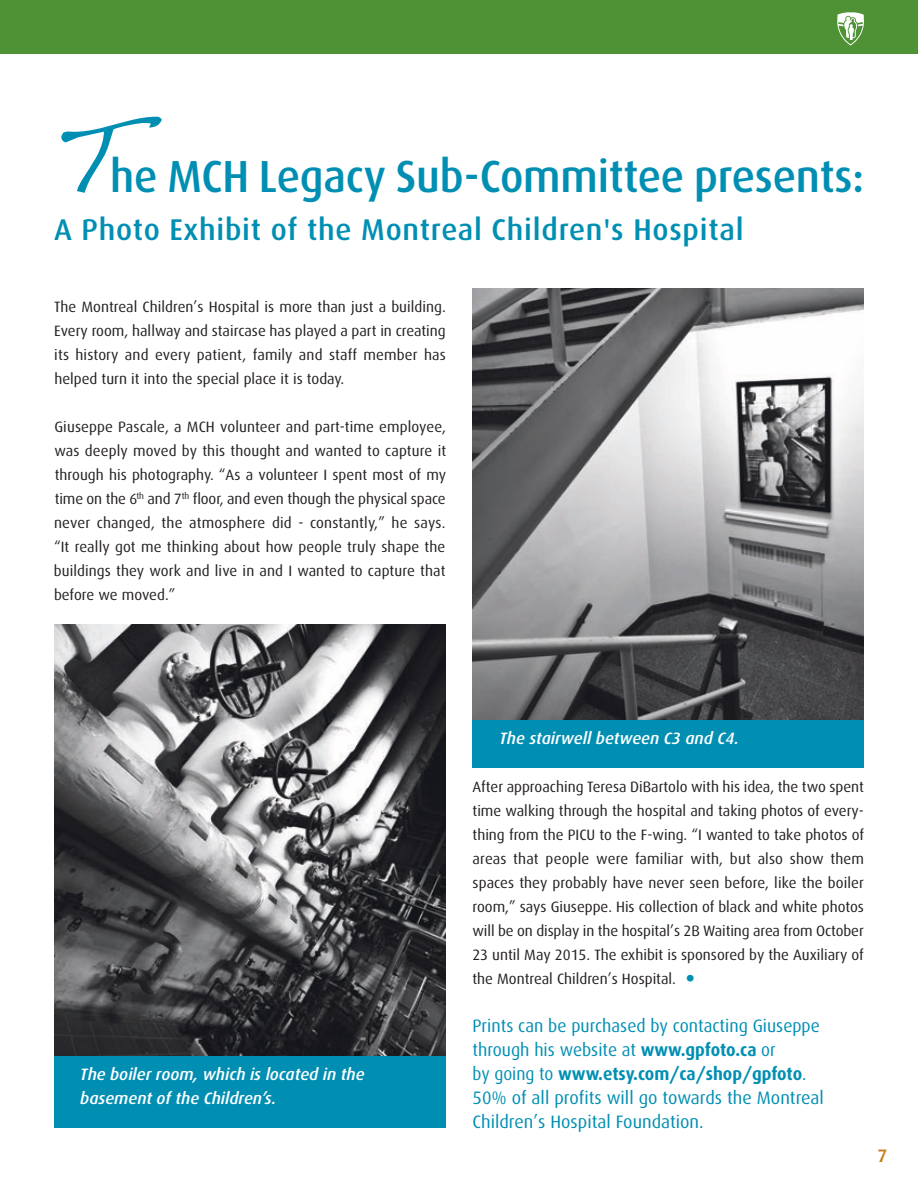
<style>
.page{position:relative;width:918px;height:1188px;background:#fff}
.page>*{position:absolute;margin:0;border:0;box-sizing:border-box;transform-origin:0 0}
.t1{font:102px "Handwriting Dakota";color:#008fb3}
.t2{font:500 45px "Dax";letter-spacing:-.005em;color:#008fb3}
.t3{font:36px "Dax";color:#008fb3}
.t4{font:500 30px "Dax";letter-spacing:.025em;color:#008fb3}
.t5{font:18px/24px "Dax";color:#008fb3}
.t6{font:500 18px "Dax";color:#c27d16}
.t7{font:italic 500 16.5px/24px "Dax";color:#fff}
.t8{font:15px/24px "Dax";color:#231f20;text-align:justify}
.s1{font-weight:700}
</style>
<div class="page">
<div style="left:0;top:0;width:918px;height:54px;background:#4f9236"></div>
<svg style="left:837px;top:12px;width:27px;height:34px"></svg>
<img style="left:54px;top:624px;width:392px;height:432px">
<div style="left:54px;top:1056px;width:391px;height:72px;background:#008fb3"></div>
<img style="left:472px;top:288px;width:392px;height:432px">
<div style="left:472px;top:720px;width:392px;height:48px;background:#008fb3"></div>
<h1 class="t1" style="left:54px;top:97px;width:74px">T</h1>
<h2 class="t2" style="left:110px;top:151px;width:755px">he MCH Legacy Sub-Committee presents:</h2>
<h3 class="t4" style="left:54px;top:213px;width:691px">A Photo Exhibit of the Montreal Children's Hospital</h3>
<p class="t8" style="left:54px;top:295px;width:393px">The Montreal Children’s Hospital is more than just a building.<br>Every room, hallway and staircase has played a part in creating its history and every patient, family and staff member has helped turn it into the special place it is today.</p>
<p class="t8" style="left:54px;top:415px;width:394px">Giuseppe Pascale, a MCH volunteer and part-time employee, was deeply moved by this thought and wanted to capture it through his photography. “As a volunteer I spent most of my time on the 6<sup>th</sup> and 7<sup>th</sup> floor, and even though the physical space never changed, the atmosphere did - constantly,” he says. “It really got me thinking about how people truly shape the buildings they work and live in and I wanted to capture that before we moved.”</p>
<p class="t7" style="left:80px;top:1062px;width:286px">The boiler room, which is located in the basement of the Children’s.</p>
<p class="t7" style="left:500px;top:726px;width:241px">The stairwell between C3 and C4.</p>
<p class="t8" style="left:472px;top:775px;width:393px">After approaching Teresa DiBartolo with his idea, the two spent time walking through the hospital and taking photos of every&shy;thing from the PICU to the F-wing. “I wanted to take photos of areas that people were familiar with, but also show them spaces they probably have never seen before, like the boiler room,” says Giuseppe. His collection of black and white photos will be on display in the hospital’s 2B Waiting area from October 23 until May 2015. The exhibit is sponsored by the Auxiliary of the Montreal Children’s Hospital.</p>
<h3 class="t3" style="left:684px;top:959px;width:13px">•</h3>
<p class="t5" style="left:472px;top:1014px;width:353px">Prints can be purchased by contacting Giuseppe through his website at <span class="s1">www.gpfoto.ca</span> or<br>by going to <span class="s1">www.etsy.com/ca/shop/gpfoto</span>.<br>50% of all profits will go towards the Montreal Children’s Hospital Foundation.</p>
<p class="t6" style="left:878px;top:1145px;width:11px">7</p>
</div>
